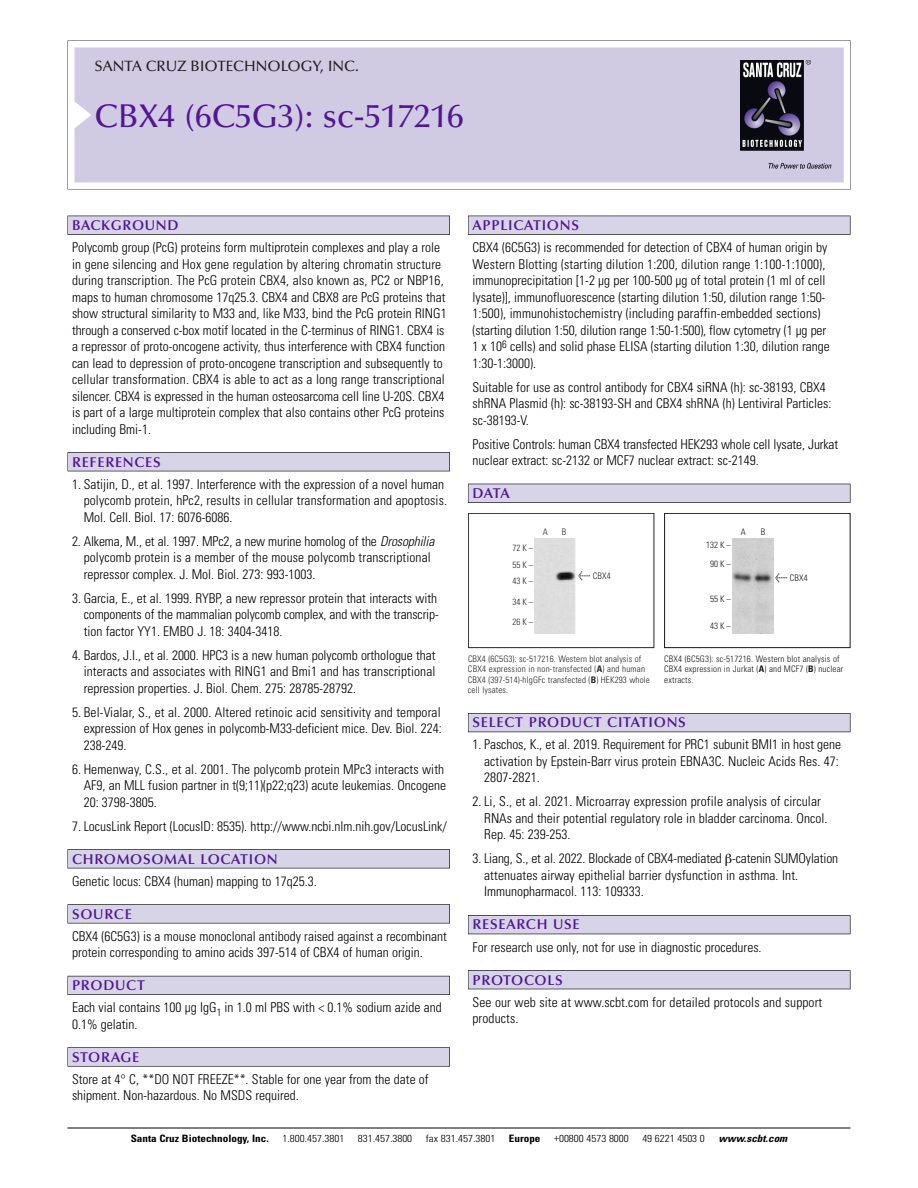
<style>
.page{position:relative;width:918px;height:1188px;background:#fff}
.page>*{position:absolute;margin:0;border:0;box-sizing:border-box;transform-origin:0 0}
.t1{font:500 33px "Optima";color:#511695}
.t2{font:500 15px "Optima";color:#231f20}
.t3{font:600 14.25px "Optima";letter-spacing:.05em;color:#511695}
.t4{font:300 condensed 13.5px/16.5px "Univers";color:#000}
.t5{font:300 condensed 10.2px "Univers";color:#000;scale:1.1 1}
.t6{font:700 condensed 10.2px "Univers";color:#000;scale:1.1 1}
.t7{font:italic 700 condensed 10.2px "Univers";color:#000;scale:1.1 1}
.t8{font:300 condensed 9px/10.5px "Univers";letter-spacing:.015em;color:#272627}
.t9{font:300 condensed 9px/10.5px "Univers";letter-spacing:.02em;color:#191919}
.s1{font-style:italic}
.s2{font-family:"Meta Plus";font-weight:400;font-stretch:normal;font-size:10.5px}
.s3{font-weight:700}
</style>
<div class="page">
<svg style="left:68px;top:40px;width:783px;height:149px"></svg>
<div style="left:74px;top:47px;width:770px;height:135px;background:#d1cae3"></div>
<img style="left:741px;top:60px;width:90px;height:108px">
<div style="left:68px;top:216px;width:382px;height:19px;background:#535256"></div>
<div style="left:68px;top:216px;width:381px;height:18px;background:#d7d4e8"></div>
<div style="left:68px;top:452px;width:382px;height:19px;background:#515155"></div>
<div style="left:68px;top:453px;width:381px;height:18px;background:#d7d4e8"></div>
<div style="left:68px;top:849px;width:382px;height:19px;background:#545357"></div>
<div style="left:68px;top:850px;width:381px;height:18px;background:#d7d4e8"></div>
<div style="left:68px;top:904px;width:382px;height:19px;background:#575659"></div>
<div style="left:68px;top:905px;width:381px;height:18px;background:#d7d4e8"></div>
<div style="left:68px;top:976px;width:382px;height:19px;background:#595860"></div>
<div style="left:68px;top:976px;width:381px;height:18px;background:#d7d4e8"></div>
<svg style="left:68px;top:1047px;width:382px;height:20px"></svg>
<div style="left:68px;top:1048px;width:381px;height:18px;background:#d7d4e8"></div>
<div style="left:468px;top:216px;width:382px;height:19px;background:#535256"></div>
<div style="left:468px;top:216px;width:382px;height:18px;background:#d7d4e8"></div>
<div style="left:468px;top:484px;width:382px;height:19px;background:#525156"></div>
<div style="left:468px;top:484px;width:382px;height:18px;background:#d7d4e8"></div>
<div style="left:468px;top:713px;width:382px;height:19px;background:#55545b"></div>
<div style="left:468px;top:714px;width:382px;height:18px;background:#d7d4e8"></div>
<div style="left:468px;top:915px;width:382px;height:19px;background:#525158"></div>
<div style="left:468px;top:916px;width:382px;height:18px;background:#d7d4e8"></div>
<div style="left:468px;top:970px;width:382px;height:19px;background:#515056"></div>
<div style="left:468px;top:971px;width:382px;height:18px;background:#d7d4e8"></div>
<hr style="left:68px;top:1128px;width:782px;height:1px;background:#000">
<div style="left:468px;top:513px;width:186px;height:135px;border:1px solid #272627"></div>
<img style="left:535px;top:538px;width:41px;height:96px">
<div style="left:664px;top:513px;width:186px;height:135px;border:1px solid #191919"></div>
<img style="left:732px;top:538px;width:41px;height:96px">
<p class="t2" style="left:94px;top:60px;width:266px">SANTA CRUZ BIOTECHNOLOGY, INC.</p>
<p class="t1" style="left:94px;top:102px;width:371px">CBX4 (6C5G3): sc-517216</p>
<p class="t3" style="left:72px;top:219px;width:108px">BACKGROUND</p>
<p class="t4" style="left:72px;top:240px;width:376px">Polycomb group (PcG) proteins form multiprotein complexes and play a role in gene silencing and Hox gene regulation by altering chromatin structure during transcription. The PcG protein CBX4, also known as, PC2 or NBP16, maps to human chromosome 17q25.3. CBX4 and CBX8 are PcG proteins that show structural similarity to M33 and, like M33, bind the PcG protein RING1 through a conserved c-box motif located in the C-terminus of RING1. CBX4 is a repressor of proto-oncogene activity, thus interference with CBX4 function can lead to depression of proto-oncogene transcription and subsequently to cellular transformation. CBX4 is able to act as a long range transcriptional silencer. CBX4 is expressed in the human osteosarcoma cell line U-20S. CBX4 is part of a large multiprotein complex that also contains other PcG proteins including Bmi-1.</p>
<p class="t3" style="left:72px;top:456px;width:90px">REFERENCES</p>
<p class="t4" style="left:84px;top:477px;width:365px;text-indent:-12px">1. Satijin, D., et al. 1997. Interference with the expression of a novel human polycomb protein, hPc2, results in cellular transformation and apoptosis.<br>Mol. Cell. Biol. 17: 6076-6086.</p>
<p class="t4" style="left:84px;top:534px;width:355px;text-indent:-12px">2. Alkema, M., et al. 1997. MPc2, a new murine homolog of the <span class="s1">Drosophilia </span>polycomb protein is a member of the mouse polycomb transcriptional repressor complex. J. Mol. Biol. 273: 993-1003.</p>
<p class="t4" style="left:84px;top:591px;width:357px;text-indent:-12px">3. Garcia, E., et al. 1999. RYBP, a new repressor protein that interacts with components of the mammalian polycomb complex, and with the transcrip&shy;tion factor YY1. EMBO J. 18: 3404-3418.</p>
<p class="t4" style="left:84px;top:648px;width:353px;text-align:justify;text-indent:-12px">4. Bardos, J.I., et al. 2000. HPC3 is a new human polycomb orthologue that interacts and associates with RING1 and Bmi1 and has transcriptional repression properties. J. Biol. Chem. 275: 28785-28792.</p>
<p class="t4" style="left:84px;top:705px;width:360px;text-align:justify;text-indent:-12px">5. Bel-Vialar, S., et al. 2000. Altered retinoic acid sensitivity and temporal expression of Hox genes in polycomb-M33-deficient mice. Dev. Biol. 224:<br>238-249.</p>
<p class="t4" style="left:84px;top:762px;width:364px;text-indent:-12px">6. Hemenway, C.S., et al. 2001. The polycomb protein MPc3 interacts with<br>AF9, an MLL fusion partner in t(9;11)(p22;q23) acute leukemias. Oncogene<br>20: 3798-3805.</p>
<p class="t4" style="left:72px;top:819px;width:377px">7. LocusLink Report (LocusID: 8535). http://www.ncbi.nlm.nih.gov/LocusLink/</p>
<p class="t3" style="left:72px;top:853px;width:207px">CHROMOSOMAL LOCATION</p>
<p class="t4" style="left:72px;top:874px;width:246px">Genetic locus: CBX4 (human) mapping to 17q25.3.</p>
<p class="t3" style="left:72px;top:908px;width:61px">SOURCE</p>
<p class="t4" style="left:72px;top:929px;width:376px">CBX4 (6C5G3) is a mouse monoclonal antibody raised against a recombinant protein corresponding to amino acids 397-514 of CBX4 of human origin.</p>
<p class="t3" style="left:72px;top:979px;width:74px">PRODUCT</p>
<p class="t4" style="left:72px;top:1001px;width:371px">Each vial contains 100 µg IgG<sub>1</sub> in 1.0 ml PBS with &lt; 0.1% sodium azide and<br>0.1% gelatin.</p>
<p class="t3" style="left:72px;top:1051px;width:69px">STORAGE</p>
<p class="t4" style="left:72px;top:1072px;width:358px">Store at 4° C, **DO NOT FREEZE**. Stable for one year from the date of shipment. Non-hazardous. No MSDS required.</p>
<p class="t3" style="left:473px;top:219px;width:108px">APPLICATIONS</p>
<p class="t4" style="left:473px;top:240px;width:359px">CBX4 (6C5G3) is recommended for detection of CBX4 of human origin by Western Blotting (starting dilution 1:200, dilution range 1:100-1:1000), immunoprecipitation [1-2 µg per 100-500 µg of total protein (1 ml of cell lysate)], immunofluorescence (starting dilution 1:50, dilution range 1:50- 1:500), immunohistochemistry (including paraffin-embedded sections) (starting dilution 1:50, dilution range 1:50-1:500), flow cytometry (1 µg per 1 x 10<sup>6</sup> cells) and solid phase ELISA (starting dilution 1:30, dilution range 1:30-1:3000).</p>
<p class="t4" style="left:473px;top:380px;width:360px">Suitable for use as control antibody for CBX4 siRNA (h): sc-38193, CBX4 shRNA Plasmid (h): sc-38193-SH and CBX4 shRNA (h) Lentiviral Particles: sc-38193-V.</p>
<p class="t4" style="left:473px;top:437px;width:367px">Positive Controls: human CBX4 transfected HEK293 whole cell lysate, Jurkat nuclear extract: sc-2132 or MCF7 nuclear extract: sc-2149.</p>
<p class="t3" style="left:473px;top:487px;width:39px">DATA</p>
<p class="t8" style="left:543px;top:527px;width:7px">A</p>
<p class="t8" style="left:562px;top:527px;width:6px">B</p>
<p class="t9" style="left:741px;top:528px;width:7px">A</p>
<p class="t9" style="left:761px;top:528px;width:6px">B</p>
<p class="t8" style="left:512px;top:540px;width:22px;line-height:16.6px;text-align:justify">72K– 55K– 43K–</p>
<p class="t8" style="left:512px;top:598px;width:22px">34K–</p>
<p class="t8" style="left:512px;top:618px;width:22px">26K–</p>
<p class="t8" style="left:578px;top:571px;width:34px"><span class="s2">&lt;</span> CBX4</p>
<p class="t9" style="left:706px;top:536px;width:26px;line-height:19.5px;text-align:center">132 K –<br>90K–</p>
<p class="t9" style="left:710px;top:594px;width:22px">55K–</p>
<p class="t9" style="left:710px;top:621px;width:22px">43K–</p>
<p class="t9" style="left:775px;top:574px;width:34px"><span class="s2">&lt;</span> CBX4</p>
<p class="t8" style="left:468px;top:654px;width:183px">CBX4 (6C5G3): sc-517216. Western blot analysis of CBX4 expression in non-transfected (<span class="s3">A</span>) and human CBX4 (397-514)-hIgGFc transfected (<span class="s3">B</span>) HEK293 whole cell lysates.</p>
<p class="t9" style="left:664px;top:654px;width:181px">CBX4 (6C5G3): sc-517216. Western blot analysis of<br>CBX4 expression in Jurkat (<span class="s3">A</span>) and MCF7 (<span class="s3">B</span>) nuclear extracts.</p>
<p class="t3" style="left:473px;top:717px;width:215px">SELECT PRODUCT CITATIONS</p>
<p class="t4" style="left:484px;top:738px;width:358px;text-indent:-12px">1. Paschos, K., et al. 2019. Requirement for PRC1 subunit BMI1 in host gene activation by Epstein-Barr virus protein EBNA3C. Nucleic Acids Res. 47:<br>2807-2821.</p>
<p class="t4" style="left:484px;top:795px;width:345px;text-indent:-12px">2. Li, S., et al. 2021. Microarray expression profile analysis of circular<br>RNAs and their potential regulatory role in bladder carcinoma. Oncol.<br>Rep. 45: 239-253.</p>
<p class="t4" style="left:484px;top:852px;width:356px;text-indent:-12px">3. Liang, S., et al. 2022. Blockade of CBX4-mediated -catenin SUMOylation attenuates airway epithelial barrier dysfunction in asthma. Int.<br>Immunopharmacol. 113: 109333.</p>
<p class="t3" style="left:473px;top:919px;width:109px">RESEARCH USE</p>
<p class="t4" style="left:473px;top:940px;width:291px">For research use only, not for use in diagnostic procedures.</p>
<p class="t3" style="left:473px;top:974px;width:92px">PROTOCOLS</p>
<p class="t4" style="left:473px;top:995px;width:351px">See our web site at www.scbt.com for detailed protocols and support products.</p>
<p class="t6" style="left:131px;top:1135px;width:127px">Santa Cruz Biotechnology, Inc.</p>
<p class="t5" style="left:282px;top:1135px;width:58px">1.800.457.3801</p>
<p class="t5" style="left:358px;top:1135px;width:51px">831.457.3800</p>
<p class="t5" style="left:426px;top:1135px;width:65px">fax 831.457.3801</p>
<p class="t6" style="left:509px;top:1135px;width:30px">Europe</p>
<p class="t5" style="left:554px;top:1135px;width:69px">+00800 4573 8000</p>
<p class="t5" style="left:642px;top:1135px;width:58px">49 6221 4503 0</p>
<p class="t7" style="left:719px;top:1135px;width:66px">www.scbt.com</p>
</div>
